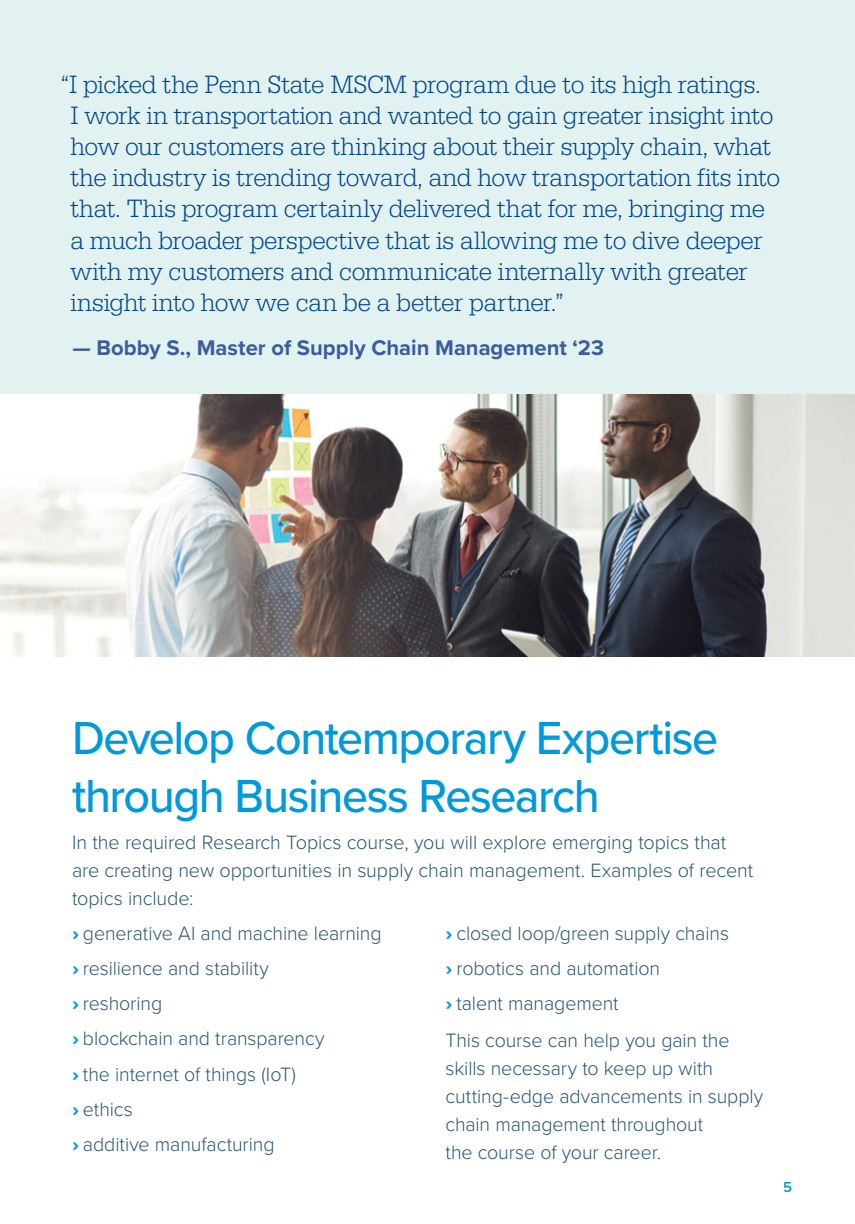
<style>
.page{position:relative;width:855px;height:1224px;background:#fff}
.page>*{position:absolute;margin:0;border:0;box-sizing:border-box;transform-origin:0 0}
.t1{font:500 48px/57.6px "Proxima Nova";letter-spacing:-.03em;color:#009ada}
.t2{font:300 26px/31.2px "Serifa";letter-spacing:-.01em;color:#00458d}
.t3{font:700 22px "Proxima Nova";color:#3b5c9d}
.Body_Text_2_Column_Span{font:300 20px/28px "Proxima Nova";letter-spacing:-.005em;color:#2a5673}
.t4{font:600 15px "Proxima Nova";color:#009ada}
.s1{font-family:"Proxima Nova Extrabld";font-weight:400;color:#009ada}
</style>
<div class="page">
<img style="left:0;top:393px;width:855px;height:264px">
<div style="left:0;top:0;width:855px;height:393px;background:#e1f2f0"></div>
<p class="t2" style="left:70px;top:68px;width:711px;text-indent:-10px">“I picked the Penn State MSCM program due to its high ratings.<br>I work in transportation and wanted to gain greater insight into how our customers are thinking about their supply chain, what the industry is trending toward, and how transportation fits into that. This program certainly delivered that for me, bringing me a much broader perspective that is allowing me to dive deeper with my customers and communicate internally with greater insight into how we can be a better partner.”</p>
<p class="t3" style="left:72px;top:332px;width:533px">— Bobby S., Master of Supply Chain Management ‘23</p>
<h1 class="t1" style="left:72px;top:708px;width:648px">Develop Contemporary Expertise through Business Research</h1>
<p class="Body_Text_2_Column_Span" style="left:72px;top:827px;width:683px">In the required Research Topics course, you will explore emerging topics that are creating new opportunities in supply chain management. Examples of recent topics include:</p>
<p class="Body_Text_2_Column_Span" style="left:72px;top:918px;width:311px"><span class="s1">›</span> generative AI and machine learning</p>
<p class="Body_Text_2_Column_Span" style="left:72px;top:953px;width:198px"><span class="s1">›</span> resilience and stability</p>
<p class="Body_Text_2_Column_Span" style="left:72px;top:989px;width:92px"><span class="s1">›</span> reshoring</p>
<p class="Body_Text_2_Column_Span" style="left:72px;top:1024px;width:254px"><span class="s1">›</span> blockchain and transparency</p>
<p class="Body_Text_2_Column_Span" style="left:72px;top:1059px;width:226px"><span class="s1">›</span> the internet of things (IoT)</p>
<p class="Body_Text_2_Column_Span" style="left:72px;top:1094px;width:62px"><span class="s1">›</span> ethics</p>
<p class="Body_Text_2_Column_Span" style="left:72px;top:1129px;width:204px"><span class="s1">›</span> additive manufacturing</p>
<p class="Body_Text_2_Column_Span" style="left:445px;top:918px;width:285px"><span class="s1">›</span> closed loop/green supply chains</p>
<p class="Body_Text_2_Column_Span" style="left:445px;top:953px;width:216px"><span class="s1">›</span> robotics and automation</p>
<p class="Body_Text_2_Column_Span" style="left:445px;top:989px;width:175px"><span class="s1">›</span> talent management</p>
<p class="Body_Text_2_Column_Span" style="left:445px;top:1026px;width:319px">This course can help you gain the skills necessary to keep up with cutting-edge advancements in supply chain management throughout<br>the course of your career.</p>
<p class="t4" style="left:783px;top:1176px;width:10px">5</p>
</div>
